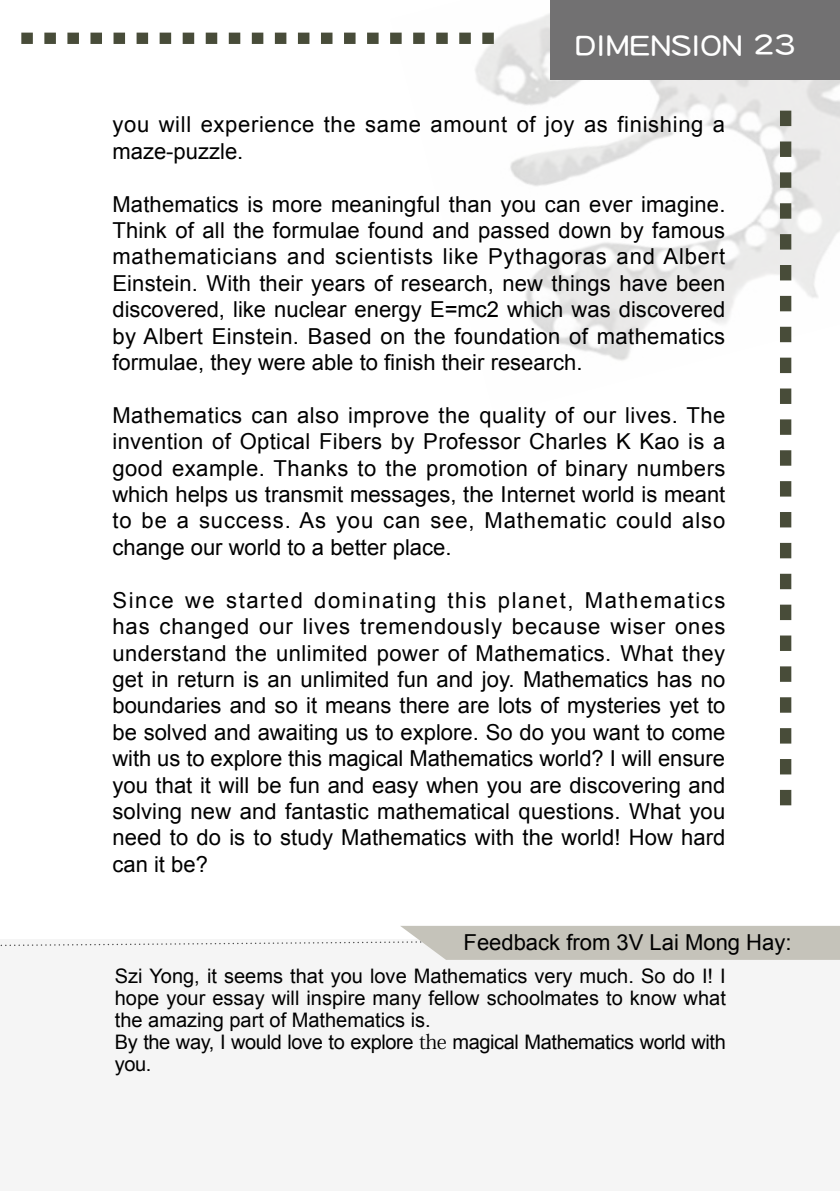
<style>
.page{position:relative;width:840px;height:1191px;background:#fff}
.page>*{position:absolute;margin:0;border:0;box-sizing:border-box;transform-origin:0 0}
.t1{font:28.4px "DF Li Yuan Std W7";color:#fff}
.t2{font:22px/26.4px "Arial";color:#000;text-align:justify}
.t3{font:22px/26.4px "Arial";letter-spacing:.03em;color:#000}
.t4{font:20px/22px "Arial";color:#000}
.s1{font-family:"Koz Min Pro"}
</style>
<div class="page">
<img style="left:390px;top:13px;width:449px;height:391px">
<svg style="left:21px;top:33px;width:472px;height:11px"></svg>
<svg style="left:778px;top:111px;width:13px;height:694px"></svg>
<div style="left:550px;top:0;width:289px;height:79px;background:#727172"></div>
<div style="left:0;top:939px;width:839px;height:252px;background:#f5f5f5"></div>
<svg style="left:0;top:926px;width:839px;height:34px"></svg>
<p class="t1" style="left:574px;top:29px;width:222px">DIMENSION 23</p>
<p class="t3" style="left:112px;top:112px;width:614px">you will experience the same amount of joy as finishing a maze-puzzle.</p>
<p class="t2" style="left:112px;top:191px;width:614px">Mathematics is more meaningful than you can ever imagine.<br>Think of all the formulae found and passed down by famous mathematicians and scientists like Pythagoras and Albert Einstein. With their years of research, new things have been discovered, like nuclear energy E=mc2 which was discovered by Albert Einstein. Based on the foundation of mathematics formulae, they were able to finish their research.</p>
<p class="t2" style="left:112px;top:402px;width:614px">Mathematics can also improve the quality of our lives. The invention of Optical Fibers by Professor Charles K Kao is a good example. Thanks to the promotion of binary numbers which helps us transmit messages, the Internet world is meant to be a success. As you can see, Mathematic could also change our world to a better place.</p>
<p class="t2" style="left:112px;top:587px;width:614px">Since we started dominating this planet, Mathematics has changed our lives tremendously because wiser ones understand the unlimited power of Mathematics. What they get in return is an unlimited fun and joy. Mathematics has no boundaries and so it means there are lots of mysteries yet to be solved and awaiting us to explore. So do you want to come with us to explore this magical Mathematics world? I will ensure you that it will be fun and easy when you are discovering and solving new and fantastic mathematical questions. What you need to do is to study Mathematics with the world! How hard can it be?</p>
<p class="t2" style="left:463px;top:929px;width:329px">Feedback from 3V Lai Mong Hay:</p>
<p class="t4" style="left:115px;top:965px;width:612px">Szi Yong, it seems that you love Mathematics very much. So do I! I hope your essay will inspire many fellow schoolmates to know what the amazing part of Mathematics is.<br>By the way, I would love to explore <span class="s1">the</span> magical Mathematics world with you.</p>
</div>
